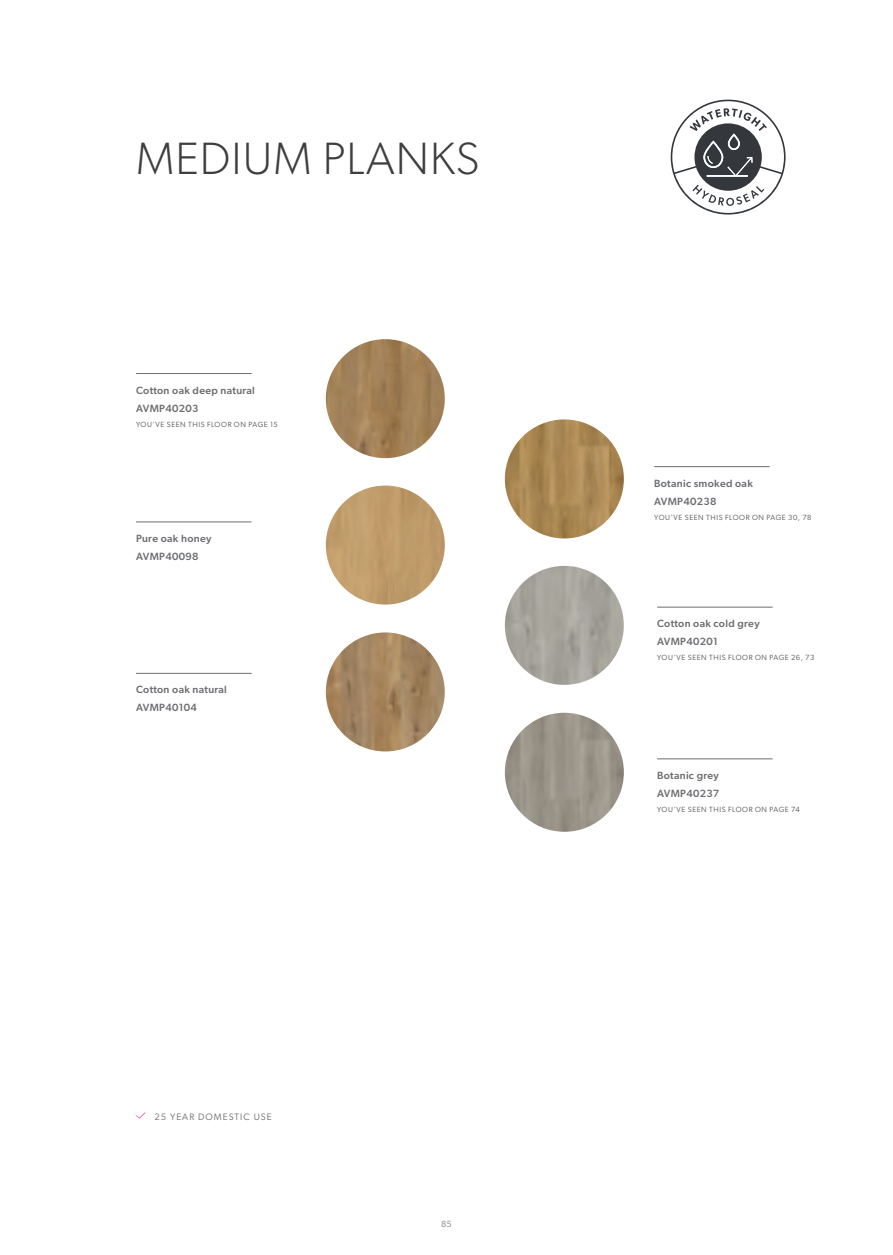
<style>
.page{position:relative;width:893px;height:1255px;background:#fff}
.page>*{position:absolute;margin:0;border:0;box-sizing:border-box;transform-origin:0 0}
.t1{font:300 45.45px "Gibson";letter-spacing:.025em;color:#3e3e3f}
.t2{font:500 10.5px/18px "Gibson";letter-spacing:.03em;color:#6c6d70}
.t3{font:9.3px "Gibson";letter-spacing:.11em;color:#6c6d70}
.t4{font:9px "Gibson";color:#939598}
.t5{font:7.5px "Gibson";letter-spacing:.08em;color:#545557}
</style>
<div class="page">
<hr style="left:657px;top:758px;width:116px;height:1px;background:#6c6d70">
<hr style="left:657px;top:607px;width:116px;height:1px;background:#6c6d70">
<hr style="left:654px;top:466px;width:116px;height:1px;background:#6c6d70">
<hr style="left:136px;top:673px;width:116px;height:1px;background:#6c6d70">
<hr style="left:136px;top:521px;width:116px;height:1px;background:#6c6d70">
<hr style="left:136px;top:373px;width:116px;height:1px;background:#6c6d70">
<svg style="left:136px;top:1112px;width:9px;height:6px"></svg>
<img style="left:326px;top:339px;width:119px;height:119px;border-radius:59px">
<img style="left:326px;top:485px;width:119px;height:119px;border-radius:59px">
<img style="left:326px;top:632px;width:119px;height:119px;border-radius:59px">
<img style="left:505px;top:419px;width:119px;height:119px;border-radius:59px">
<img style="left:505px;top:566px;width:119px;height:119px;border-radius:59px">
<img style="left:505px;top:712px;width:119px;height:119px;border-radius:59px">
<svg style="left:671px;top:100px;width:115px;height:114px"></svg>
<h1 class="t1" style="left:136px;top:131px;width:345px">MEDIUM PLANKS</h1>
<p class="t2" style="left:136px;top:381px;width:120px">Cotton oak deep natural<br>AVMP40203</p>
<p class="t5" style="left:136px;top:419px;width:143px">YOU’VE SEEN THIS FLOOR ON PAGE 15</p>
<p class="t2" style="left:136px;top:529px;width:77px">Pure oak honey<br>AVMP40098</p>
<p class="t2" style="left:136px;top:680px;width:92px">Cotton oak natural<br>AVMP40104</p>
<p class="t3" style="left:154px;top:1111px;width:119px">25 YEAR DOMESTIC USE</p>
<p class="t4" style="left:441px;top:1218px;width:12px">85</p>
<p class="t2" style="left:654px;top:474px;width:100px">Botanic smoked oak<br>AVMP40238</p>
<p class="t5" style="left:654px;top:512px;width:159px">YOU’VE SEEN THIS FLOOR ON PAGE 30, 78</p>
<p class="t2" style="left:657px;top:614px;width:104px">Cotton oak cold grey<br>AVMP40201</p>
<p class="t5" style="left:657px;top:653px;width:159px">YOU’VE SEEN THIS FLOOR ON PAGE 26, 73</p>
<p class="t2" style="left:657px;top:766px;width:64px">Botanic grey<br>AVMP40237</p>
<p class="t5" style="left:657px;top:804px;width:144px">YOU’VE SEEN THIS FLOOR ON PAGE 74</p>
</div>
